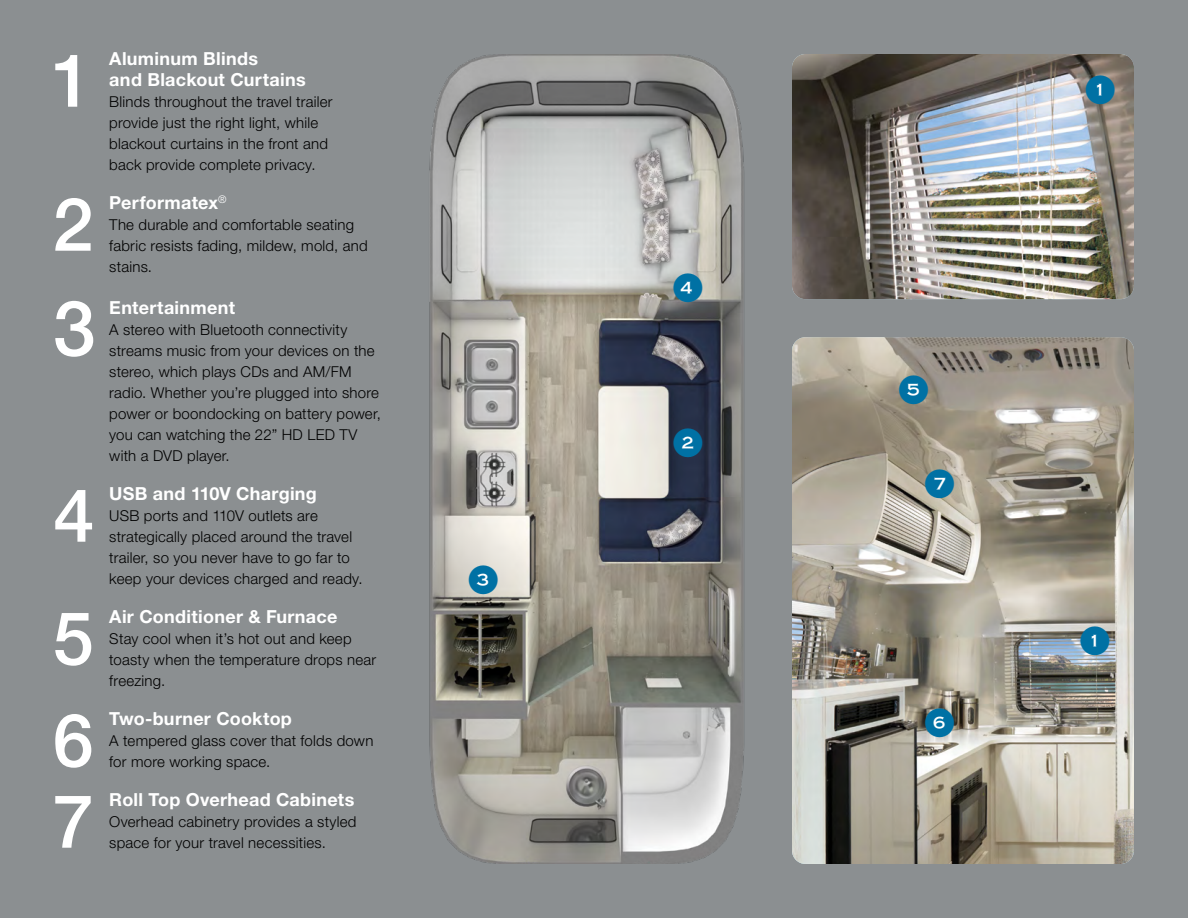
<style>
.page{position:relative;width:1188px;height:918px;background:#8b8f91}
.page>*{position:absolute;margin:0;border:0;box-sizing:border-box;transform-origin:0 0}
.t1{font:500 76.8px "Helvetica Neue LT Std";color:#fff}
.t2{font:500 73.8px "Helvetica Neue LT Std";color:#fff}
.t3{font:700 18px/21px "Helvetica Neue LT Std";letter-spacing:.015em;color:#fff}
.t4{font:300 15px/21px "Helvetica Neue LT Std";letter-spacing:.015em;color:#000}
</style>
<div class="page">
<img style="left:429px;top:54px;width:316px;height:810px">
<img style="left:792px;top:337px;width:342px;height:527px">
<img style="left:792px;top:54px;width:342px;height:245px">
<svg style="left:674px;top:428px;width:28px;height:29px"></svg>
<svg style="left:925px;top:709px;width:29px;height:28px"></svg>
<svg style="left:925px;top:469px;width:29px;height:29px"></svg>
<svg style="left:1086px;top:75px;width:29px;height:29px"></svg>
<svg style="left:899px;top:375px;width:29px;height:29px"></svg>
<svg style="left:1081px;top:626px;width:29px;height:29px"></svg>
<svg style="left:674px;top:273px;width:28px;height:29px"></svg>
<svg style="left:469px;top:566px;width:29px;height:28px"></svg>
<h2 class="t2" style="left:51px;top:36px;width:43px">1</h2>
<p class="t3" style="left:109px;top:47px;width:198px">Aluminum Blinds<br>and Blackout Curtains</p>
<p class="t4" style="left:109px;top:91px;width:225px">Blinds throughout the travel trailer provide just the right light, while blackout curtains in the front and back provide complete privacy.</p>
<h2 class="t2" style="left:52px;top:180px;width:43px">2</h2>
<p class="t3" style="left:109px;top:191px;width:119px">Performatex<sup>®</sup></p>
<p class="t4" style="left:109px;top:214px;width:260px">The durable and comfortable seating fabric resists fading, mildew, mold, and stains.</p>
<h1 class="t1" style="left:53px;top:283px;width:44px">3</h1>
<p class="t3" style="left:109px;top:296px;width:127px">Entertainment</p>
<p class="t4" style="left:109px;top:319px;width:273px">A stereo with Bluetooth connectivity streams music from your devices on the stereo, which plays CDs and AM/FM radio. Whether you’re plugged into shore power or boondocking on battery power, you can watching the 22” HD LED TV with a DVD player.</p>
<h2 class="t2" style="left:54px;top:471px;width:43px">4</h2>
<p class="t3" style="left:109px;top:482px;width:209px">USB and 110V Charging</p>
<p class="t4" style="left:109px;top:505px;width:255px">USB ports and 110V outlets are strategically placed around the travel trailer, so you never have to go far to keep your devices charged and ready.</p>
<h2 class="t2" style="left:53px;top:594px;width:43px">5</h2>
<p class="t3" style="left:109px;top:605px;width:230px">Air Conditioner &amp; Furnace</p>
<p class="t4" style="left:109px;top:628px;width:269px">Stay cool when it’s hot out and keep toasty when the temperature drops near freezing.</p>
<h2 class="t2" style="left:53px;top:696px;width:43px">6</h2>
<p class="t3" style="left:109px;top:707px;width:184px">Two-burner Cooktop</p>
<p class="t4" style="left:109px;top:730px;width:266px">A tempered glass cover that folds down for more working space.</p>
<h2 class="t2" style="left:53px;top:777px;width:43px">7</h2>
<p class="t3" style="left:109px;top:788px;width:247px">Roll Top Overhead Cabinets</p>
<p class="t4" style="left:109px;top:811px;width:249px">Overhead cabinetry provides a styled space for your travel necessities.</p>
</div>
